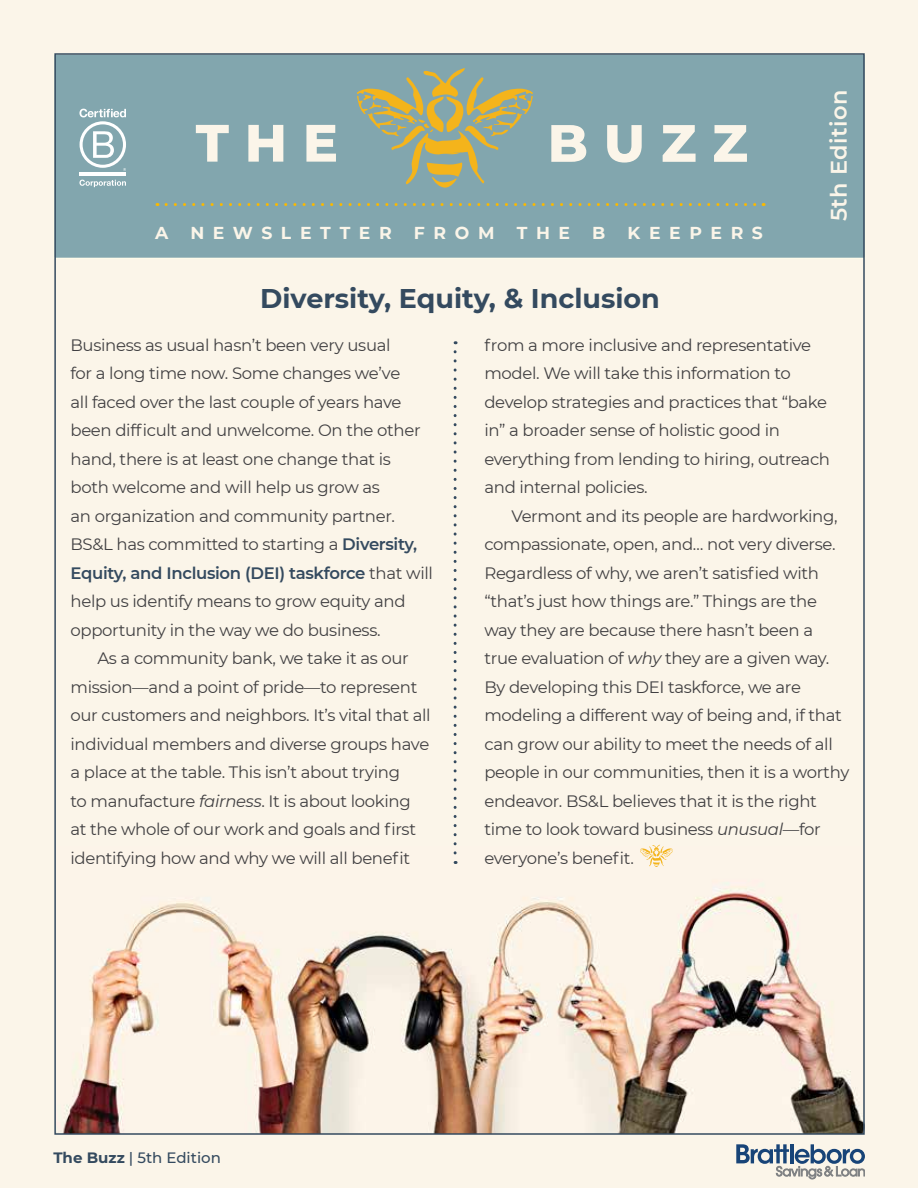
<style>
.page{position:relative;width:918px;height:1188px;background:#fbf5e9}
.page>*{position:absolute;margin:0;border:0;box-sizing:border-box;transform-origin:0 0}
.t1{font:800 52.5px "Montserrat";letter-spacing:.3em;color:#fbf5e9}
.t2{font:700 27px "Montserrat";color:#344a5f}
.t3{font:600 22.5px "Montserrat";letter-spacing:.02em;color:#fbf5e9}
.t4{font:700 17.25px "Montserrat";letter-spacing:.5em;color:#fbf5e9}
.t5{font:16.5px/28.5px "Montserrat";letter-spacing:-.02em;color:#414042}
.t6{font:500 15px "Montserrat";color:#344a5f}
.s1{font-weight:600;color:#344a5f}
.s2{font-style:italic}
.s3{font-weight:700}
</style>
<div class="page">
<img style="left:63px;top:852px;width:799px;height:280px">
<div style="left:53px;top:53px;width:813px;height:206px;background:#82a6ae;border:2px solid #fefbea"></div>
<svg style="left:166px;top:203px;width:598px;height:3px"></svg>
<svg style="left:736px;top:1144px;width:129px;height:35px"></svg>
<svg style="left:357px;top:68px;width:176px;height:120px"></svg>
<svg style="left:640px;top:845px;width:33px;height:22px"></svg>
<svg style="left:454px;top:352px;width:3px;height:512px"></svg>
<hr style="left:80px;top:173px;width:46px;height:3px;background:#fff">
<svg style="left:79px;top:109px;width:47px;height:62px"></svg>
<svg style="left:79px;top:180px;width:47px;height:7px"></svg>
<h1 class="t1" style="left:196px;top:105px;width:144px">THE</h1>
<h1 class="t1" style="left:548px;top:105px;width:202px">BUZZ</h1>
<p class="t4" style="left:155px;top:220px;width:15px">A</p>
<p class="t4" style="left:190px;top:220px;width:203px">NEWSLETTER</p>
<p class="t4" style="left:414px;top:220px;width:82px">FROM</p>
<p class="t4" style="left:517px;top:220px;width:55px">THE</p>
<p class="t4" style="left:592px;top:220px;width:15px">B</p>
<p class="t4" style="left:628px;top:220px;width:137px">KEEPERS</p>
<h2 class="t2" style="left:260px;top:279px;width:401px">Diversity, Equity, &amp; Inclusion</h2>
<h3 class="t3" style="left:823px;top:221px;width:133px;rotate:-90deg">5th Edition</h3>
<p class="t5" style="left:70px;top:330px;width:364px">Business as usual hasn’t been very usual<br>for a long time now. Some changes we’ve<br>all faced over the last couple of years have been difficult and unwelcome. On the other hand, there is at least one change that is both welcome and will help us grow as<br>an organization and community partner.<br>BS&amp;L has committed to starting a <span class="s1">Diversity, Equity, and Inclusion (DEI) taskforce</span> that will help us identify means to grow equity and opportunity in the way we do business.</p>
<p class="t5" style="left:70px;top:644px;width:362px;text-indent:27px">As a community bank, we take it as our mission—and a point of pride—to represent our customers and neighbors. It’s vital that all individual members and diverse groups have a place at the table. This isn’t about trying<br>to manufacture <span class="s2">fairness</span>. It is about looking at the whole of our work and goals and first identifying how and why we will all benefit</p>
<p class="t5" style="left:484px;top:330px;width:347px">from a more inclusive and representative model. We will take this information to develop strategies and practices that “bake in” a broader sense of holistic good in everything from lending to hiring, outreach and internal policies.</p>
<p class="t5" style="left:484px;top:501px;width:366px;text-indent:27px">Vermont and its people are hardworking, compassionate, open, and… not very diverse.<br>Regardless of why, we aren’t satisfied with “that’s just how things are.” Things are the way they are because there hasn’t been a true evaluation of <span class="s2">why</span> they are a given way.<br>By developing this DEI taskforce, we are modeling a different way of being and, if that can grow our ability to meet the needs of all people in our communities, then it is a worthy endeavor. BS&amp;L believes that it is the right time to look toward business <span class="s2">unusual</span>—for everyone’s benefit.</p>
<p class="t6" style="left:53px;top:1147px;width:169px"><span class="s3">The Buzz</span> | 5th Edition</p>
</div>
